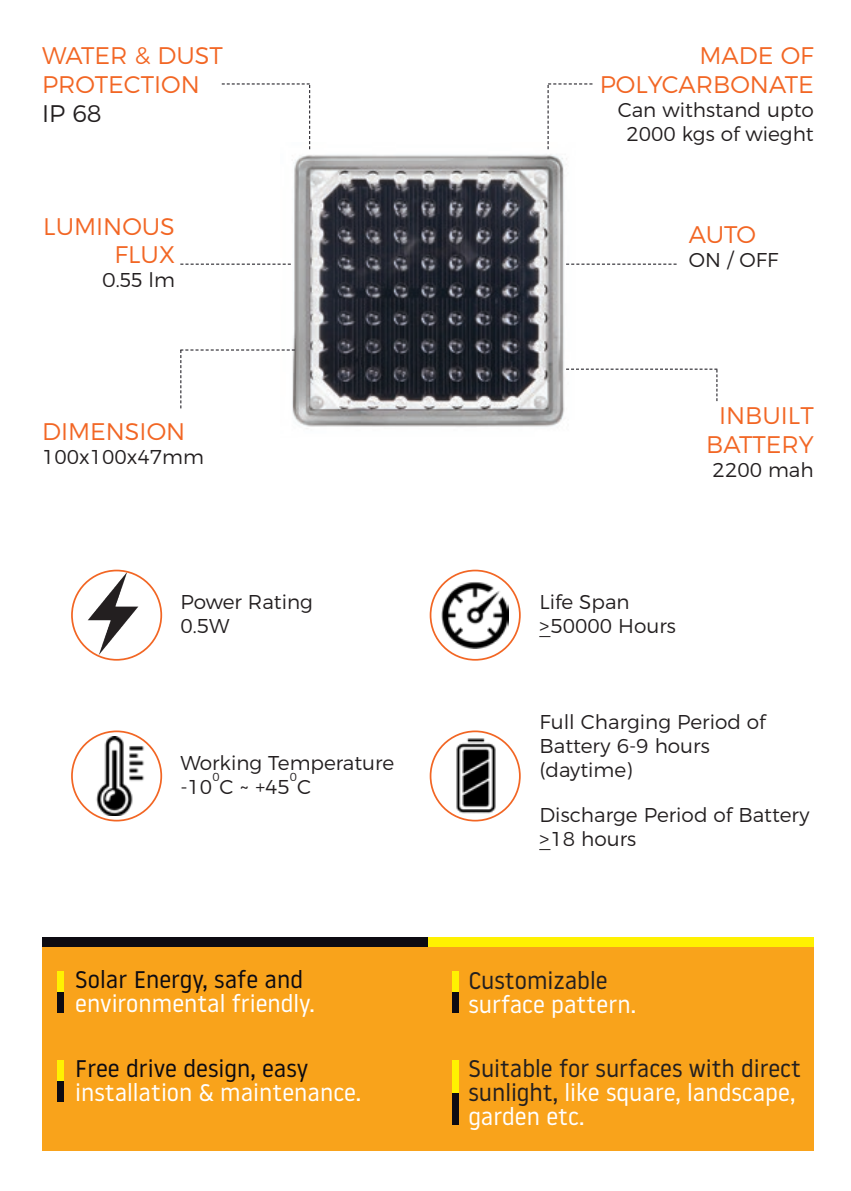
<style>
.page{position:relative;width:851px;height:1191px;background:#fff}
.page>*{position:absolute;margin:0;border:0;box-sizing:border-box;transform-origin:0 0}
.t1{font:24px/24px "Noway";color:#231f20}
.t2{font:300 24px/28.8px "Montserrat";color:#f26624;text-align:right}
.t3{font:24px "Noway";color:#fff}
.t4{font:24px "Noway";color:#0d0b12}
.t5{font:300 24px "Montserrat";color:#231f20}
.t6{font:300 20px/24px "Montserrat";color:#231f20}
.t7{font:300 11.6px "Montserrat";color:#231f20}
.s1{color:#fff}
</style>
<div class="page">
<div style="left:42px;top:937px;width:771px;height:213px;background:#f9a31b"></div>
<img style="left:282px;top:143px;width:293px;height:284px">
<img style="left:83px;top:572px;width:60px;height:84px">
<img style="left:442px;top:582px;width:66px;height:66px">
<img style="left:80px;top:737px;width:79px;height:79px">
<img style="left:452px;top:735px;width:47px;height:79px">
<div style="left:71px;top:569px;width:91px;height:91px;border:2px solid #f26624;border-radius:50%"></div>
<div style="left:71px;top:730px;width:91px;height:91px;border:2px solid #f26624;border-radius:50%"></div>
<div style="left:429px;top:569px;width:91px;height:91px;border:2px solid #f26624;border-radius:50%"></div>
<div style="left:429px;top:730px;width:91px;height:91px;border:2px solid #f26624;border-radius:50%"></div>
<div style="left:57px;top:991px;width:7px;height:21px;background:#0d0b12"></div>
<div style="left:452px;top:991px;width:7px;height:21px;background:#0d0b12"></div>
<div style="left:57px;top:1080px;width:7px;height:21px;background:#0d0b12"></div>
<div style="left:452px;top:1092px;width:7px;height:33px;background:#0d0b12"></div>
<div style="left:57px;top:970px;width:7px;height:21px;background:#fff101"></div>
<div style="left:452px;top:970px;width:7px;height:21px;background:#fff101"></div>
<div style="left:57px;top:1059px;width:7px;height:21px;background:#fff101"></div>
<div style="left:452px;top:1059px;width:7px;height:33px;background:#fff101"></div>
<div style="left:42px;top:937px;width:386px;height:9px;background:#0d0b12"></div>
<div style="left:428px;top:937px;width:385px;height:9px;background:#fff101"></div>
<svg style="left:547px;top:83px;width:45px;height:66px"></svg>
<svg style="left:566px;top:369px;width:151px;height:32px"></svg>
<svg style="left:566px;top:264px;width:110px;height:1px"></svg>
<svg style="left:180px;top:264px;width:111px;height:1px"></svg>
<svg style="left:222px;top:83px;width:88px;height:66px"></svg>
<svg style="left:180px;top:349px;width:115px;height:59px"></svg>
<p class="t2" style="left:42px;top:39px;width:182px;text-align:left">WATER &amp; DUST<br>PROTECTION</p>
<p class="t5" style="left:42px;top:94px;width:61px">IP 68</p>
<p class="t2" style="left:43px;top:209px;width:133px">LUMINOUS<br>FLUX</p>
<p class="t6" style="left:102px;top:266px;width:74px">0.55 lm</p>
<p class="t2" style="left:42px;top:415px;width:145px">DIMENSION</p>
<p class="t6" style="left:42px;top:443px;width:163px">100x100x47mm</p>
<p class="t6" style="left:180px;top:588px;width:134px">Power Rating<br>0.5W</p>
<p class="t6" style="left:180px;top:749px;width:215px">Working Temperature -10 C ~ +45 C</p>
<p class="t7" style="left:212px;top:768px;width:9px">0</p>
<p class="t7" style="left:290px;top:768px;width:9px">0</p>
<p class="t4" style="left:75px;top:963px;width:229px">Solar Energy, safe and</p>
<p class="t3" style="left:75px;top:987px;width:241px">environmental friendly.</p>
<p class="t4" style="left:75px;top:1051px;width:235px">Free drive design, easy</p>
<p class="t3" style="left:75px;top:1075px;width:287px">installation &amp; maintenance.</p>
<p class="t2" style="left:599px;top:39px;width:215px">MADE OF<br>POLYCARBONATE</p>
<p class="t6" style="left:617px;top:96px;width:197px;text-align:center">Can withstand upto<br>2000 kgs of wieght</p>
<p class="t2" style="left:688px;top:218px;width:69px">AUTO</p>
<p class="t6" style="left:688px;top:246px;width:91px">ON / OFF</p>
<p class="t2" style="left:706px;top:399px;width:109px;text-align:center">INBUILT<br>BATTERY</p>
<p class="t6" style="left:712px;top:456px;width:103px">2200 mah</p>
<p class="t6" style="left:539px;top:588px;width:138px">Life Span &gt;_50000 Hours</p>
<p class="t6" style="left:539px;top:708px;width:228px">Full Charging Period of<br>Battery 6-9 hours (daytime)</p>
<p class="t6" style="left:539px;top:801px;width:272px">Discharge Period of Battery &gt;_18 hours</p>
<p class="t1" style="left:468px;top:967px;width:141px">Customizable</p>
<p class="t3" style="left:468px;top:988px;width:169px">surface pattern.</p>
<p class="t1" style="left:468px;top:1055px;width:334px">Suitable for surfaces with direct sunlight, <span class="s1">like square, landscape, garden etc.</span></p>
</div>
